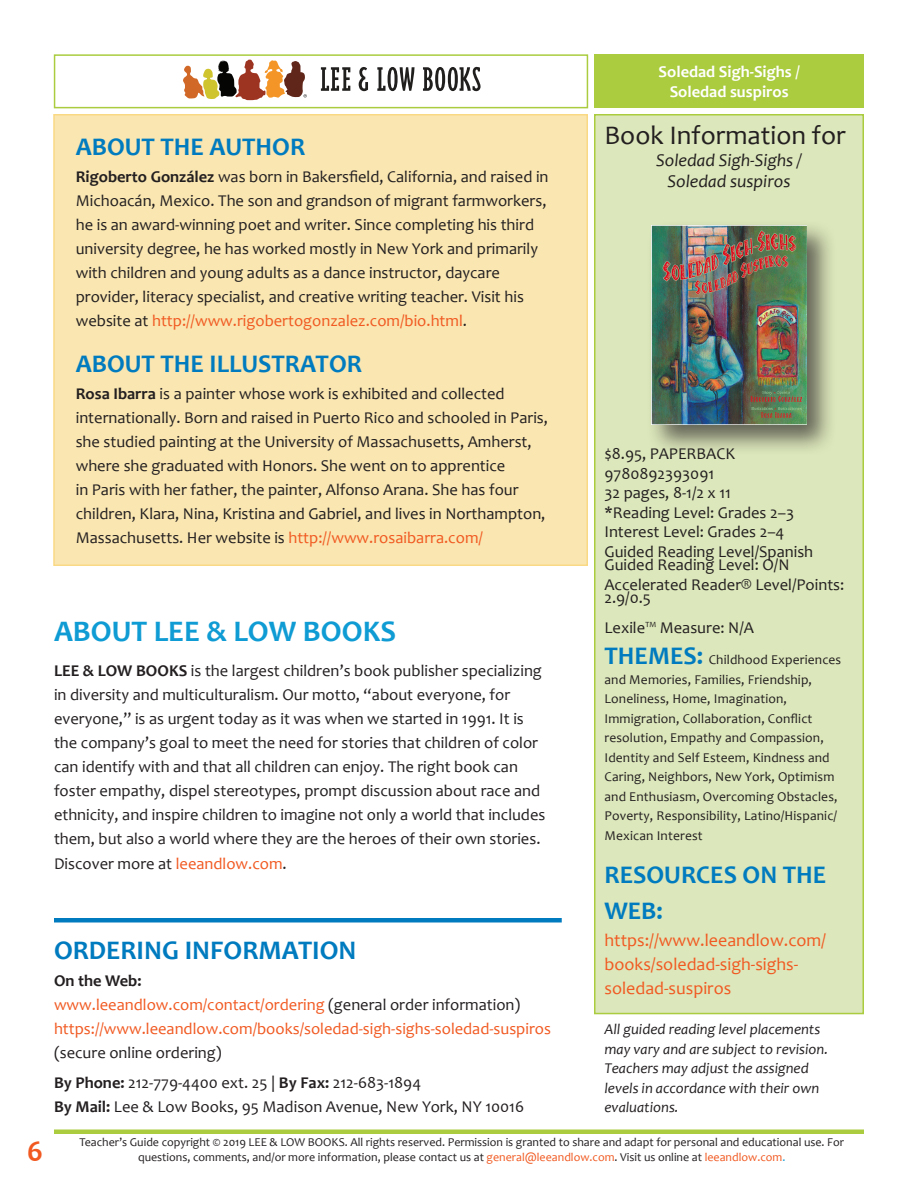
<style>
.page{position:relative;width:918px;height:1188px;background:#fff}
.page>*{position:absolute;margin:0;border:0;box-sizing:border-box;transform-origin:0 0}
.t1{font:700 30px "Candara";color:#0f9bd3}
.t2{font:700 30px "Candara";color:#f15921}
.Blue_heads___rule_ab{font:700 27px "Candara";color:#007bbf}
.t3{font:27px "Candara";color:#231f20}
.blue_running_heads{font:700 25.5px/36px "Candara";color:#007bbf}
.text{font:18px/24px "Candara";color:#f15921}
.t4{font:italic 18px/21.6px "Candara";color:#231f20;text-align:center}
.text-2{font:16.5px/24px "Candara";color:#231f20}
.Note_paragraph{font:16.5px/24px "Candara";color:#f15921}
.Note_paragraph-2{font:16.5px/24px "Candara";color:#231f20}
.t5{font:700 16.5px/19.8px "Candara";color:#fff;text-align:center}
.book_info_back_page{font:16.5px "Candara";color:#231f20}
.t6{font:italic 15px/19.5px "Candara";color:#231f20}
.blue_running_heads-2{font:13.5px/19.5px "Candara";letter-spacing:.01em;color:#231f20}
.t7{font:12px/14.4px "Candara";color:#231f20;text-align:center}
.s1{font-weight:700}
.s2{color:#f15921}
.s3{font-weight:700;color:#231f20}
.s4{color:#231f20}
.s5{font-weight:700;font-size:25.5px;color:#007bbf}
.s6{color:#0f9bd3}
</style>
<div class="page">
<hr style="left:54px;top:1130px;width:810px;height:4px;background:#aacc3e">
<div style="left:594px;top:54px;width:270px;height:54px;background:#aacc3e"></div>
<div style="left:54px;top:54px;width:534px;height:54px;border:2px solid #aacc3e"></div>
<svg style="left:183px;top:60px;width:124px;height:40px"></svg>
<svg style="left:321px;top:67px;width:160px;height:24px"></svg>
<hr style="left:54px;top:918px;width:508px;height:4px;background:#007bbf">
<div style="left:595px;top:115px;width:268px;height:899px;background:#dce7bb"></div>
<div style="left:646px;top:220px;width:191px;height:236px;background:#231f20;opacity:.65"></div>
<img style="left:652px;top:225px;width:154px;height:200px">
<div style="left:594px;top:114px;width:270px;height:900px;border:2px solid #aacc3e"></div>
<div style="left:54px;top:115px;width:533px;height:450px;background:#f9e6b1"></div>
<div style="left:53px;top:114px;width:535px;height:452px;border:2px solid #fad984"></div>
<p class="blue_running_heads" style="left:76px;top:128px;width:231px">ABOUT THE AUTHOR</p>
<p class="text-2" style="left:76px;top:164px;width:474px"><span class="s1">Rigoberto González</span> was born in Bakersfield, California, and raised in Michoacán, Mexico. The son and grandson of migrant farmworkers, he is an award-winning poet and writer. Since completing his third university degree, he has worked mostly in New York and primarily with children and young adults as a dance instructor, daycare provider, literacy specialist, and creative writing teacher. Visit his website at <span class="s2">http://www.rigobertogonzalez.com/bio.html</span>.</p>
<p class="blue_running_heads" style="left:76px;top:346px;width:288px">ABOUT THE ILLUSTRATOR</p>
<p class="text-2" style="left:76px;top:382px;width:474px"><span class="s1">Rosa Ibarra</span> is a painter whose work is exhibited and collected internationally. Born and raised in Puerto Rico and schooled in Paris, she studied painting at the University of Massachusetts, Amherst, where she graduated with Honors. She went on to apprentice<br>in Paris with her father, the painter, Alfonso Arana. She has four children, Klara, Nina, Kristina and Gabriel, and lives in Northampton, Massachusetts. Her website is <span class="s2">http://www.rosaibarra.com/</span></p>
<p class="t1" style="left:54px;top:613px;width:344px">ABOUT LEE &amp; LOW BOOKS</p>
<p class="text-2" style="left:54px;top:658px;width:493px"><span class="s1">LEE &amp; LOW BOOKS</span> is the largest children’s book publisher specializing in diversity and multiculturalism. Our motto, “about everyone, for everyone,” is as urgent today as it was when we started in 1991. It is the company’s goal to meet the need for stories that children of color can identify with and that all children can enjoy. The right book can foster empathy, dispel stereotypes, prompt discussion about race and ethnicity, and inspire children to imagine not only a world that includes them, but also a world where they are the heroes of their own stories.</p>
<p class="text-2" style="left:54px;top:852px;width:234px">Discover more at <span class="s2">leeandlow.com</span>.</p>
<p class="Blue_heads___rule_ab" style="left:54px;top:933px;width:304px">ORDERING INFORMATION</p>
<p class="Note_paragraph" style="left:54px;top:968px;width:499px"><span class="s3">On the Web:<br></span>www.leeandlow.com/contact/ordering <span class="s4">(general order information) </span>https://www.leeandlow.com/books/soledad-sigh-sighs-soledad-suspiros <span class="s4">(secure online ordering)</span></p>
<p class="Note_paragraph-2" style="left:54px;top:1070px;width:472px"><span class="s1">By Phone:</span> 212-779-4400 ext. 25 | <span class="s1">By Fax:</span> 212-683-1894<br><span class="s1">By Mail:</span> Lee &amp; Low Books, 95 Madison Avenue, New York, NY 10016</p>
<p class="t5" style="left:659px;top:62px;width:143px">Soledad Sigh-Sighs /<br>Soledad suspiros</p>
<p class="t3" style="left:604px;top:118px;width:243px">Book Information for</p>
<p class="t4" style="left:656px;top:149px;width:147px">Soledad Sigh-Sighs /<br>Soledad suspiros</p>
<p class="text-2" style="left:604px;top:442px;width:132px">$8.95, PAPERBACK</p>
<p class="book_info_back_page" style="left:604px;top:463px;width:111px">9780892393091</p>
<p class="text-2" style="left:604px;top:481px;width:128px">32 pages, 8-1/2 x 11</p>
<p class="text-2" style="left:604px;top:500px;width:191px">*Reading Level: Grades 2–3</p>
<p class="text-2" style="left:604px;top:520px;width:181px">Interest Level: Grades 2–4</p>
<p class="text-2" style="left:604px;top:545px;width:210px;line-height:13.5px">Guided Reading Level/Spanish<br>Guided Reading Level: O/N</p>
<p class="text-2" style="left:604px;top:578px;width:241px;line-height:13.5px">Accelerated Reader® Level/Points:<br>2.9/0.5</p>
<p class="text-2" style="left:604px;top:615px;width:151px">Lexile™ Measure: N/A</p>
<p class="blue_running_heads-2" style="left:604px;top:650px;width:238px"><span class="s5">THEMES:</span> Childhood Experiences and Memories, Families, Friendship, Loneliness, Home, Imagination, Immigration, Collaboration, Conflict resolution, Empathy and Compassion, Identity and Self Esteem, Kindness and Caring, Neighbors, New York, Optimism and Enthusiasm, Overcoming Obstacles, Poverty, Responsibility, Latino/Hispanic/ Mexican Interest</p>
<p class="blue_running_heads" style="left:604px;top:856px;width:223px">RESOURCES ON THE<br>WEB:</p>
<p class="text" style="left:604px;top:928px;width:223px">https://www.leeandlow.com/ books/soledad-sigh-sighs&shy;soledad-suspiros</p>
<p class="t6" style="left:604px;top:1020px;width:225px">All guided reading level placements may vary and are subject to revision.<br>Teachers may adjust the assigned levels in accordance with their own evaluations.</p>
<h1 class="t2" style="left:27px;top:1133px;width:17px">6</h1>
<p class="t7" style="left:79px;top:1135px;width:766px">Teacher’s Guide copyright © 2019 LEE &amp; LOW BOOKS. All rights reserved. Permission is granted to share and adapt for personal and educational use. For questions, comments, and/or more information, please contact us at <span class="s2">general@leeandlow.com</span>. Visit us online at <span class="s2">leeandlow.com</span><span class="s6">.</span></p>
</div>
